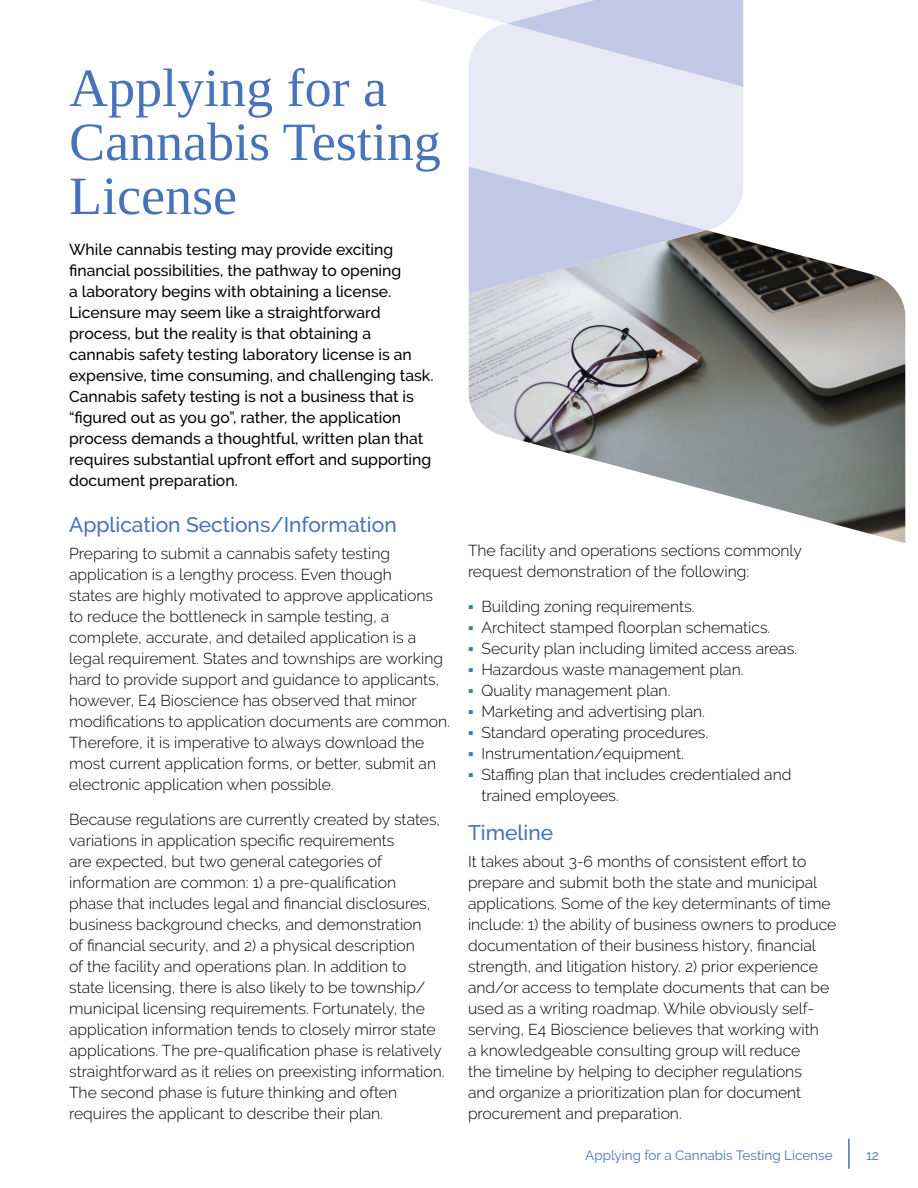
<style>
.page{position:relative;width:918px;height:1188px;background:#fff}
.page>*{position:absolute;margin:0;border:0;box-sizing:border-box;transform-origin:0 0}
.t1{font:54px/54px "Liberation Serif";color:#4673b9}
.t2{font:500 21px "Raleway";color:#4673b9}
.t3{font:300 15.75px/21px "Raleway";color:#000}
.t4{font:500 15.75px/21px "Raleway";color:#000}
.t5{font:13.5px "Raleway";color:#4673b9}
.s1{font-family:"Liberation Serif";font-weight:400;color:#4673b9}
</style>
<div class="page">
<hr style="left:848px;top:1139px;width:2px;height:30px;background:#4673b9">
<div style="left:469px;top:87px;width:274px;height:143px;background:#e7e9f5"></div>
<svg style="left:421px;top:0;width:322px;height:87px"></svg>
<img style="left:469px;top:230px;width:436px;height:313px">
<svg style="left:469px;top:167px;width:237px;height:127px"></svg>
<h1 class="t1" style="left:69px;top:61px;width:373px">Applying for a<br>Cannabis Testing<br>License</h1>
<p class="t4" style="left:69px;top:239px;width:366px">While cannabis testing may provide exciting financial possibilities, the pathway to opening<br>a laboratory begins with obtaining a license.<br>Licensure may seem like a straightforward process, but the reality is that obtaining a cannabis safety testing laboratory license is an expensive, time consuming, and challenging task.<br>Cannabis safety testing is not a business that is “figured out as you go”, rather, the application process demands a thoughtful, written plan that requires substantial upfront effort and supporting document preparation.</p>
<h2 class="t2" style="left:69px;top:512px;width:329px">Application Sections/Information</h2>
<p class="t3" style="left:69px;top:543px;width:382px">Preparing to submit a cannabis safety testing application is a lengthy process. Even though<br>states are highly motivated to approve applications to reduce the bottleneck in sample testing, a complete, accurate, and detailed application is a legal requirement. States and townships are working hard to provide support and guidance to applicants, however, E4 Bioscience has observed that minor modifications to application documents are common.<br>Therefore, it is imperative to always download the most current application forms, or better, submit an electronic application when possible.</p>
<p class="t3" style="left:69px;top:809px;width:377px">Because regulations are currently created by states, variations in application specific requirements<br>are expected, but two general categories of information are common: 1) a pre-qualification<br>phase that includes legal and financial disclosures, business background checks, and demonstration<br>of financial security, and 2) a physical description<br>of the facility and operations plan. In addition to state licensing, there is also likely to be township/ municipal licensing requirements. Fortunately, the application information tends to closely mirror state applications. The pre-qualification phase is relatively straightforward as it relies on preexisting information.<br>The second phase is future thinking and often requires the applicant to describe their plan.</p>
<p class="t3" style="left:468px;top:540px;width:336px">The facility and operations sections commonly request demonstration of the following:</p>
<p class="t3" style="left:468px;top:596px;width:226px"><span class="s1">▪</span> Building zoning requirements.</p>
<p class="t3" style="left:468px;top:617px;width:304px"><span class="s1">▪</span> Architect stamped floorplan schematics.</p>
<p class="t3" style="left:468px;top:638px;width:329px"><span class="s1">▪</span> Security plan including limited access areas.</p>
<p class="t3" style="left:468px;top:659px;width:277px"><span class="s1">▪</span> Hazardous waste management plan.</p>
<p class="t3" style="left:468px;top:680px;width:204px"><span class="s1">▪</span> Quality management plan.</p>
<p class="t3" style="left:468px;top:701px;width:236px"><span class="s1">▪</span> Marketing and advertising plan.</p>
<p class="t3" style="left:468px;top:722px;width:240px"><span class="s1">▪</span> Standard operating procedures.</p>
<p class="t3" style="left:468px;top:743px;width:216px"><span class="s1">▪</span> Instrumentation/equipment.</p>
<p class="t3" style="left:482px;top:764px;width:311px;text-indent:-13px"><span class="s1">▪</span> Staffing plan that includes credentialed and trained employees.</p>
<h2 class="t2" style="left:468px;top:820px;width:87px">Timeline</h2>
<p class="t3" style="left:468px;top:851px;width:370px">It takes about 3-6 months of consistent effort to prepare and submit both the state and municipal applications. Some of the key determinants of time include: 1) the ability of business owners to produce documentation of their business history, financial strength, and litigation history. 2) prior experience and/or access to template documents that can be used as a writing roadmap. While obviously self&shy;serving, E4 Bioscience believes that working with<br>a knowledgeable consulting group will reduce<br>the timeline by helping to decipher regulations<br>and organize a prioritization plan for document procurement and preparation.</p>
<p class="t5" style="left:585px;top:1147px;width:249px">Applying for a Cannabis Testing License</p>
<p class="t5" style="left:866px;top:1147px;width:14px">12</p>
</div>
